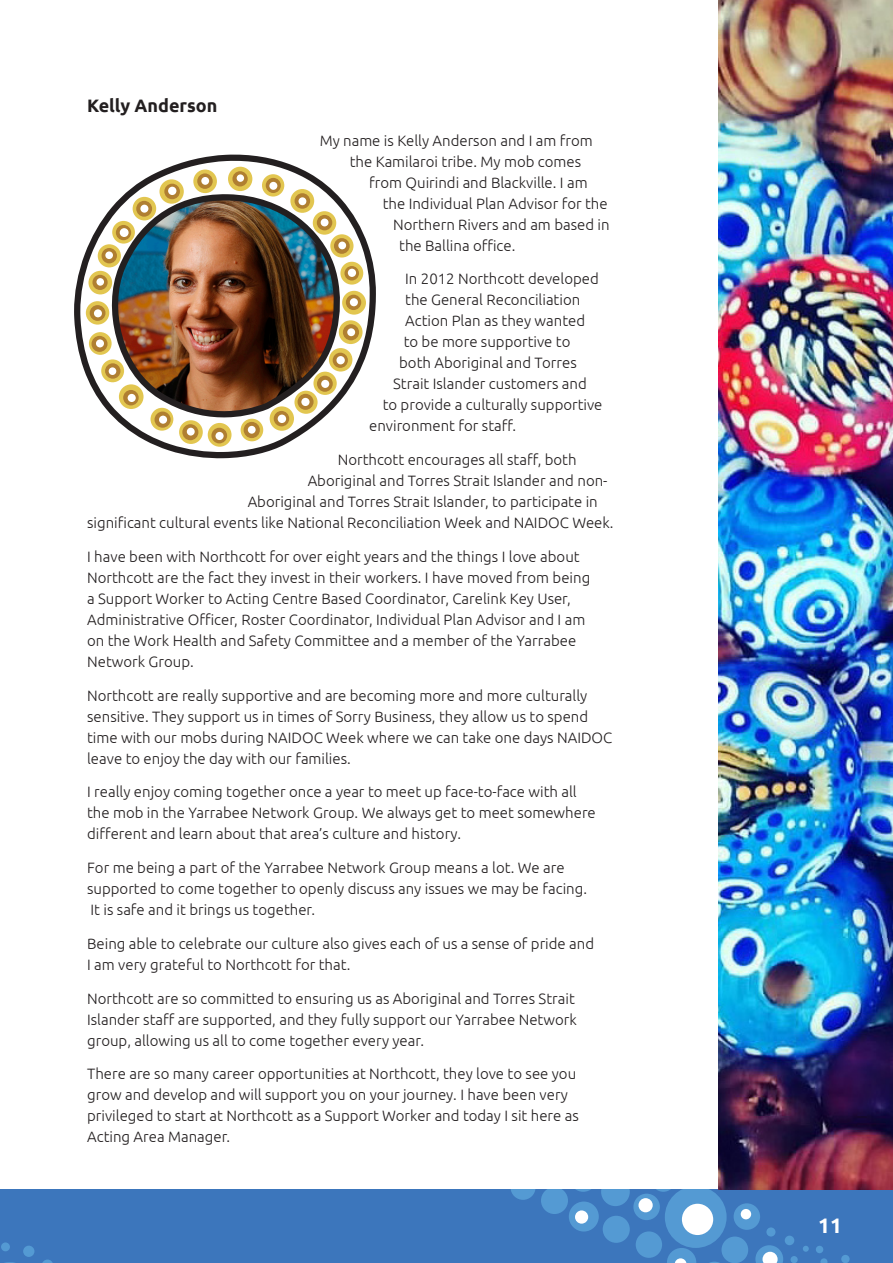
<style>
.page{position:relative;width:893px;height:1263px;background:#fff}
.page>*{position:absolute;margin:0;border:0;box-sizing:border-box;transform-origin:0 0}
.t1{font:700 21px "Ubuntu";color:#fff}
.t2{font:700 18px "Ubuntu";color:#231f20}
.t3{font:300 15px/21px "Ubuntu";color:#231f20}
</style>
<div class="page">
<div style="left:0;top:1189px;width:281px;height:74px;background:#3c76bc"></div>
<svg style="left:281px;top:1189px;width:612px;height:74px;background:#417cbf"></svg>
<div style="left:682px;top:1204px;width:31px;height:31px;background:#fff;border-radius:50%"></div>
<div style="left:741px;top:1209px;width:10px;height:10px;background:#fff;border-radius:50%"></div>
<div style="left:575px;top:1210px;width:13px;height:13px;background:#fff;border-radius:50%"></div>
<img style="left:719px;top:0;width:174px;height:1189px">
<img style="left:74px;top:155px;width:302px;height:303px">
<p class="t2" style="left:87px;top:94px;width:132px">Kelly Anderson</p>
<p class="t3" style="left:320px;top:129px;width:275px">My name is Kelly Anderson and I am from</p>
<p class="t3" style="left:350px;top:150px;width:233px">the Kamilaroi tribe. My mob comes</p>
<p class="t3" style="left:369px;top:171px;width:220px">from Quirindi and Blackville. I am</p>
<p class="t3" style="left:383px;top:192px;width:226px">the Individual Plan Advisor for the</p>
<p class="t3" style="left:393px;top:213px;width:218px">Northern Rivers and am based in</p>
<p class="t3" style="left:399px;top:234px;width:118px">the Ballina office.</p>
<p class="t3" style="left:405px;top:268px;width:195px">In 2012 Northcott developed</p>
<p class="t3" style="left:405px;top:289px;width:177px">the General Reconciliation</p>
<p class="t3" style="left:405px;top:310px;width:181px">Action Plan as they wanted</p>
<p class="t3" style="left:404px;top:331px;width:168px">to be more supportive to</p>
<p class="t3" style="left:399px;top:352px;width:179px">both Aboriginal and Torres</p>
<p class="t3" style="left:393px;top:373px;width:195px">Strait Islander customers and</p>
<p class="t3" style="left:383px;top:394px;width:221px">to provide a culturally supportive</p>
<p class="t3" style="left:369px;top:415px;width:148px">environment for staff.</p>
<p class="t3" style="left:338px;top:449px;width:240px">Northcott encourages all staff, both</p>
<p class="t3" style="left:308px;top:470px;width:301px">Aboriginal and Torres Strait Islander and non-</p>
<p class="t3" style="left:248px;top:491px;width:352px">Aboriginal and Torres Strait Islander, to participate in</p>
<p class="t3" style="left:87px;top:512px;width:528px">significant cultural events like National Reconciliation Week and NAIDOC Week.</p>
<p class="t3" style="left:87px;top:546px;width:505px">I have been with Northcott for over eight years and the things I love about Northcott are the fact they invest in their workers. I have moved from being a Support Worker to Acting Centre Based Coordinator, Carelink Key User, Administrative Officer, Roster Coordinator, Individual Plan Advisor and I am on the Work Health and Safety Committee and a member of the Yarrabee Network Group.</p>
<p class="t3" style="left:87px;top:684px;width:527px">Northcott are really supportive and are becoming more and more culturally sensitive. They support us in times of Sorry Business, they allow us to spend time with our mobs during NAIDOC Week where we can take one days NAIDOC leave to enjoy the day with our families.</p>
<p class="t3" style="left:87px;top:781px;width:510px">I really enjoy coming together once a year to meet up face-to-face with all the mob in the Yarrabee Network Group. We always get to meet somewhere different and learn about that area’s culture and history.</p>
<p class="t3" style="left:87px;top:857px;width:501px">For me being a part of the Yarrabee Network Group means a lot. We are supported to come together to openly discuss any issues we may be facing.<br>It is safe and it brings us together.</p>
<p class="t3" style="left:87px;top:933px;width:508px">Being able to celebrate our culture also gives each of us a sense of pride and<br>I am very grateful to Northcott for that.</p>
<p class="t3" style="left:87px;top:987px;width:491px">Northcott are so committed to ensuring us as Aboriginal and Torres Strait<br>Islander staff are supported, and they fully support our Yarrabee Network group, allowing us all to come together every year.</p>
<p class="t3" style="left:87px;top:1063px;width:493px">There are so many career opportunities at Northcott, they love to see you grow and develop and will support you on your journey. I have been very privileged to start at Northcott as a Support Worker and today I sit here as Acting Area Manager.</p>
<h1 class="t1" style="left:818px;top:1212px;width:25px">11</h1>
</div>
